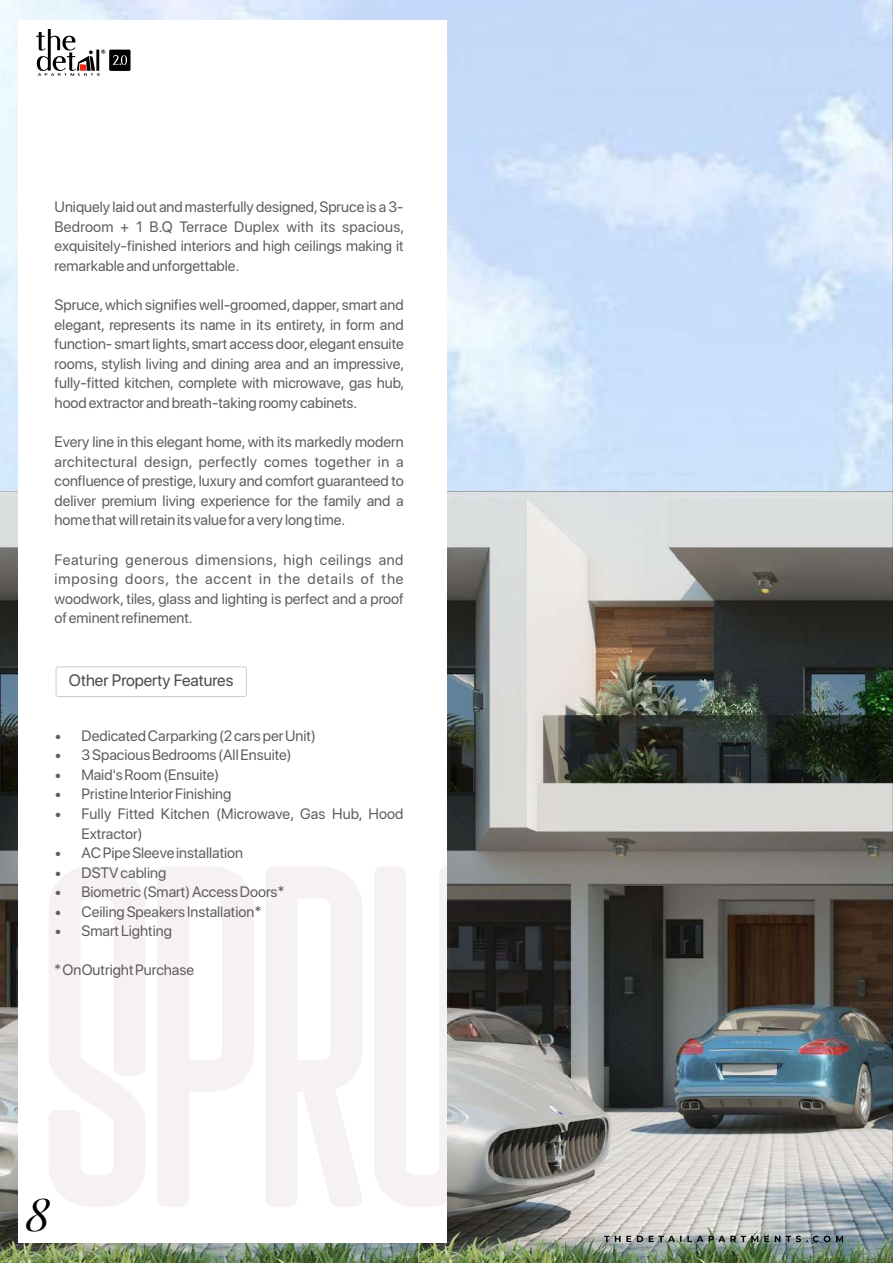
<style>
.page{position:relative;width:893px;height:1263px;background:#fff}
.page>*{position:absolute;margin:0;border:0;box-sizing:border-box;transform-origin:0 0}
.t1{font:italic 45px "Playfair Display";color:#000}
.t2{font:16.5px "SF Pro Display";color:#4c4a4c}
.t3{font:15px/19.5px "SF Pro Display";color:#615d5e;text-align:justify}
</style>
<div class="page">
<img style="left:0;top:238px;width:419px;height:1025px">
<img style="left:419px;top:238px;width:473px;height:1025px">
<svg style="left:604px;top:1235px;width:239px;height:7px;background:#7b8281"></svg>
<hr style="left:892px;top:0;width:1px;height:1263px;background:#000">
<div style="left:18px;top:20px;width:428px;height:1223px;background:#fff"></div>
<svg style="left:49px;top:867px;width:397px;height:339px;fill:#f5f2f1"></svg>
<svg style="left:36px;top:29px;width:95px;height:47px"></svg>
<div style="left:56px;top:666px;width:191px;height:31px;border:1px solid #ccc;border-radius:2px"></div>
<p class="t3" style="left:55px;top:197px;width:351px">Uniquely laid out and masterfully designed, Spruce is a 3- Bedroom + 1 B.Q Terrace Duplex with its spacious, exquisitely-finished interiors and high ceilings making it remarkable and unforgettable.</p>
<p class="t3" style="left:55px;top:295px;width:351px">Spruce, which signifies well-groomed, dapper, smart and elegant, represents its name in its entirety, in form and function- smart lights, smart access door, elegant ensuite rooms, stylish living and dining area and an impressive, fully-fitted kitchen, complete with microwave, gas hub, hood extractor and breath-taking roomy cabinets.</p>
<p class="t3" style="left:55px;top:432px;width:351px">Every line in this elegant home, with its markedly modern architectural design, perfectly comes together in a confluence of prestige, luxury and comfort guaranteed to deliver premium living experience for the family and a home that will retain its value for a very long time.</p>
<p class="t3" style="left:55px;top:549px;width:351px">Featuring generous dimensions, high ceilings and imposing doors, the accent in the details of the woodwork, tiles, glass and lighting is perfect and a proof of eminent refinement.</p>
<p class="t2" style="left:69px;top:671px;width:166px">Other Property Features</p>
<p class="t3" style="left:55px;top:726px;width:263px">• Dedicated Carparking (2 cars per Unit)</p>
<p class="t3" style="left:55px;top:745px;width:238px">• 3 Spacious Bedrooms (All Ensuite)</p>
<p class="t3" style="left:55px;top:765px;width:166px">• Maid's Room (Ensuite)</p>
<p class="t3" style="left:55px;top:784px;width:178px">• Pristine Interior Finishing</p>
<p class="t3" style="left:82px;top:804px;width:324px;text-indent:-27px">• Fully Fitted Kitchen (Microwave, Gas Hub, Hood<br>Extractor)</p>
<p class="t3" style="left:55px;top:843px;width:190px">• AC Pipe Sleeve installation</p>
<p class="t3" style="left:55px;top:863px;width:113px">• DSTV cabling</p>
<p class="t3" style="left:55px;top:882px;width:232px">• Biometric (Smart) Access Doors*</p>
<p class="t3" style="left:55px;top:902px;width:209px">• Ceiling Speakers Installation*</p>
<p class="t3" style="left:55px;top:921px;width:119px">• Smart Lighting</p>
<p class="t3" style="left:54px;top:960px;width:142px">* On Outright Purchase</p>
<h1 class="t1" style="left:26px;top:1182px;width:26px">8</h1>
</div>
